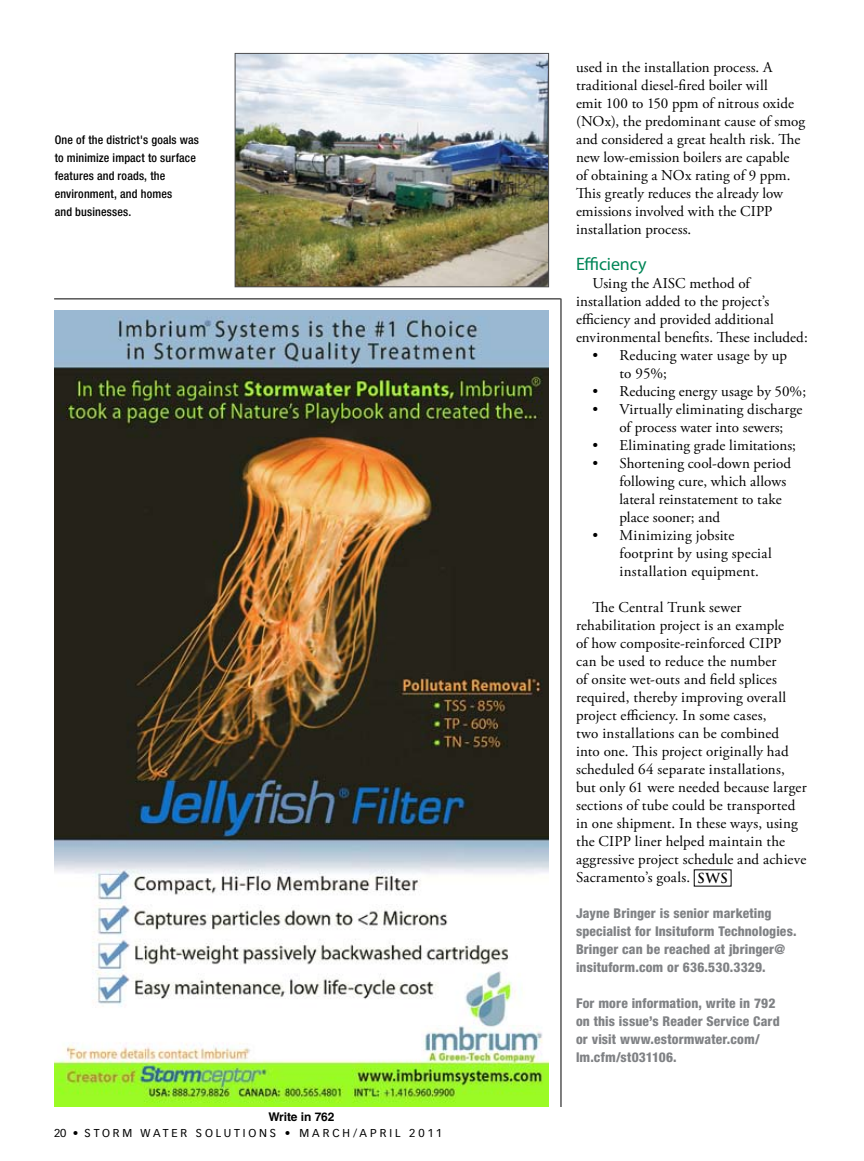
<style>
.page{position:relative;width:864px;height:1161px;background:#fff}
.page>*{position:absolute;margin:0;border:0;box-sizing:border-box;transform-origin:0 0}
.t1{font:18px "Myriad Pro";letter-spacing:-.01em;color:#008556}
.t2{font:15px/18px "Adobe Garamond Pro";letter-spacing:.005em;color:#000}
.t3{font:800 condensed 13.5px/18px "Helvetica Neue LT Std";letter-spacing:.01em;color:#808285}
.t4{font:500 condensed 12px/18px "Helvetica Neue LT Std";letter-spacing:.015em;color:#000}
.t5{font:700 12px "Helvetica LT Std";letter-spacing:-.015em;color:#000}
.t6{font:11.25px "Vectora LT Std";letter-spacing:.25em;color:#000}
.s1{font-family:"Trajan Pro";font-weight:700;font-size:13.5px}
</style>
<div class="page">
<img style="left:54px;top:310px;width:495px;height:797px">
<hr style="left:54px;top:299px;width:507px;height:1px;background:#000">
<hr style="left:561px;top:299px;width:1px;height:808px;background:#000">
<img style="left:237px;top:55px;width:310px;height:230px">
<div style="left:235px;top:53px;width:314px;height:234px;border:1px solid #4d4d4f"></div>
<p class="t4" style="left:55px;top:131px;width:146px">One of the district's goals was to minimize impact to surface features and roads, the environment, and homes<br>and businesses.</p>
<p class="t5" style="left:268px;top:1109px;width:68px">Write in 762</p>
<p class="t6" style="left:54px;top:1127px;width:390px">20 • STORM WATER SOLUTIONS • MARCH/APRIL 2011</p>
<p class="t2" style="left:576px;top:59px;width:231px">used in the installation process. A traditional diesel-fired boiler will<br>emit 100 to 150 ppm of nitrous oxide (NOx), the predominant cause of smog and considered a great health risk. The new low-emission boilers are capable<br>of obtaining a NOx rating of 9 ppm.<br>This greatly reduces the already low emissions involved with the CIPP installation process.</p>
<p class="t1" style="left:576px;top:253px;width:72px">Efficiency</p>
<p class="t2" style="left:576px;top:275px;width:233px;text-indent:16px">Using the AISC method of installation added to the project’s efficiency and provided additional environmental benefits. These included:</p>
<p class="t2" style="left:620px;top:347px;width:169px;text-indent:-27px">• Reducing water usage by up to 95%;</p>
<p class="t2" style="left:592px;top:383px;width:215px">• Reducing energy usage by 50%;</p>
<p class="t2" style="left:592px;top:401px;width:211px;text-align:center">• Virtually eliminating discharge of process water into sewers;</p>
<p class="t2" style="left:592px;top:437px;width:205px">• Eliminating grade limitations;</p>
<p class="t2" style="left:620px;top:455px;width:173px;text-indent:-27px">• Shortening cool-down period following cure, which allows lateral reinstatement to take place sooner; and</p>
<p class="t2" style="left:620px;top:527px;width:154px;text-indent:-27px">• Minimizing jobsite footprint by using special installation equipment.</p>
<p class="t2" style="left:576px;top:599px;width:232px;text-indent:16px">The Central Trunk sewer rehabilitation project is an example<br>of how composite-reinforced CIPP<br>can be used to reduce the number<br>of onsite wet-outs and field splices required, thereby improving overall project efficiency. In some cases,<br>two installations can be combined into one. This project originally had scheduled 64 separate installations, but only 61 were needed because larger sections of tube could be transported in one shipment. In these ways, using the CIPP liner helped maintain the aggressive project schedule and achieve Sacramento’s goals. <span class="s1">SWS</span></p>
<p class="t3" style="left:576px;top:904px;width:222px">Jayne Bringer is senior marketing specialist for Insituform Technologies.<br>Bringer can be reached at jbringer@ insituform.com or 636.530.3329.</p>
<p class="t3" style="left:576px;top:994px;width:205px">For more information, write in 792 on this issue’s Reader Service Card or visit www.estormwater.com/ lm.cfm/st031106.</p>
</div>
